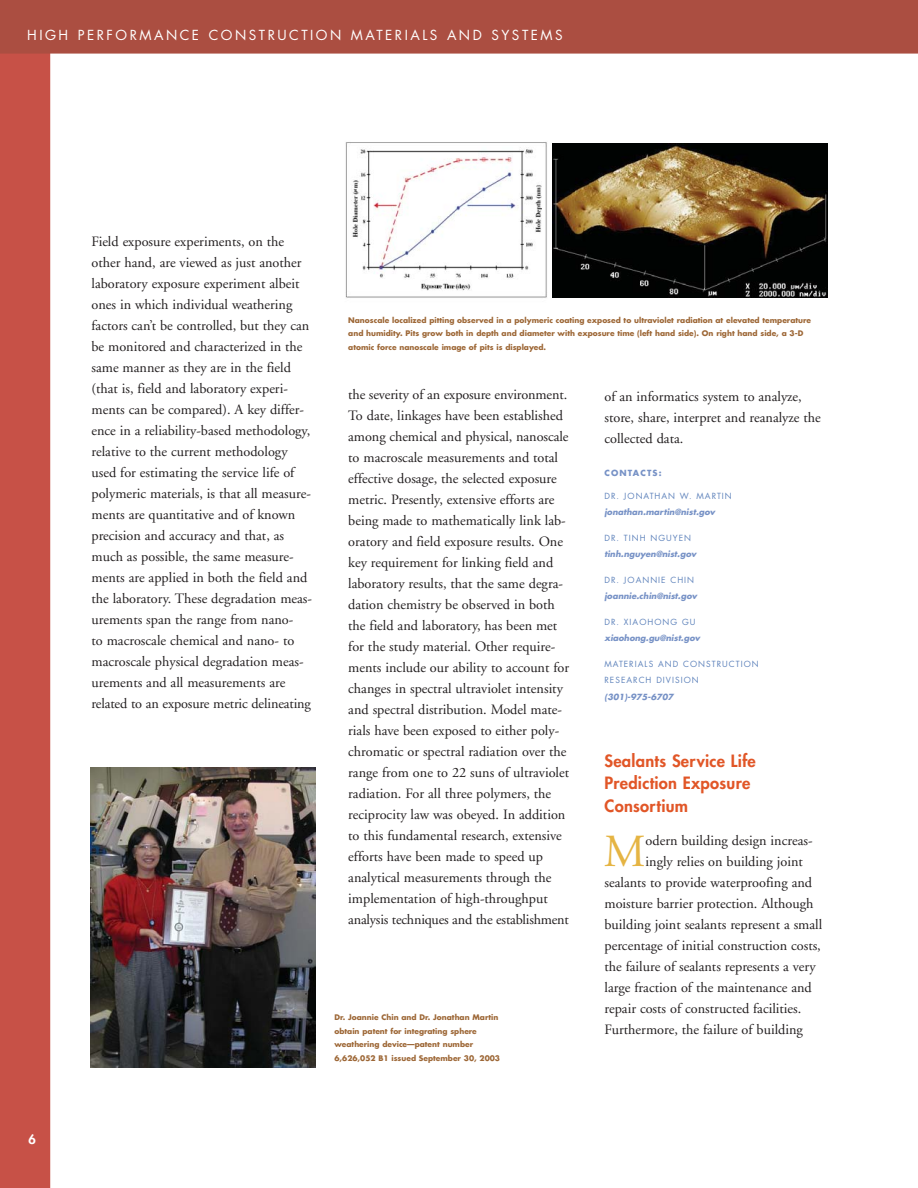
<style>
.page{position:relative;width:918px;height:1188px;background:#fff}
.page>*{position:absolute;margin:0;border:0;box-sizing:border-box;transform-origin:0 0}
.t1{font:45.9px "Adobe Garamond";color:#e5b443}
.t2{font:800 16.5px/22.5px "Futura";letter-spacing:.015em;color:#e15627}
.t3{font:14.25px/21px "Adobe Garamond";color:#231f20}
.t4{font:13.5px "Futura";letter-spacing:.185em;color:#fff}
.t5{font:800 12.75px "Futura";color:#fff}
.t6{font:8.25px/16.5px "Futura";letter-spacing:.125em;color:#6084bc}
.t7{font:italic 700 8.25px "Futura";color:#7792c6}
.t8{font:700 8.25px "Futura";letter-spacing:.135em;color:#7792c6}
.t9{font:700 7.5px/13.5px "Futura";color:#9d6736}
</style>
<div class="page">
<img style="left:0;top:0;width:918px;height:1188px">
<div style="left:347px;top:315px;width:481px;height:65px;background:#fff"></div>
<img style="left:90px;top:768px;width:226px;height:300px">
<div style="left:340px;top:131px;width:214px;height:175px;background:#fff"></div>
<img style="left:345px;top:142px;width:209px;height:156px">
<img style="left:552px;top:144px;width:276px;height:153px">
<p class="t4" style="left:27px;top:28px;width:537px">HIGH PERFORMANCE CONSTRUCTION MATERIALS AND SYSTEMS</p>
<p class="t5" style="left:28px;top:1133px;width:9px">6</p>
<p class="t3" style="left:92px;top:232px;width:222px">Field exposure experiments, on the other hand, are viewed as just another laboratory exposure experiment albeit ones in which individual weathering factors can’t be controlled, but they can be monitored and characterized in the same manner as they are in the field (that is, field and laboratory experi&shy;ments can be compared). A key differ&shy;ence in a reliability-based methodology, relative to the current methodology used for estimating the service life of polymeric materials, is that all measure&shy;ments are quantitative and of known precision and accuracy and that, as much as possible, the same measure&shy;ments are applied in both the field and the laboratory. These degradation meas&shy;urements span the range from nano-<br>to macroscale chemical and nano- to macroscale physical degradation meas&shy;urements and all measurements are related to an exposure metric delineating</p>
<p class="t9" style="left:348px;top:314px;width:464px">Nanoscale localized pitting observed in a polymeric coating exposed to ultraviolet radiation at elevated temperature and humidity. Pits grow both in depth and diameter with exposure time (left hand side). On right hand side, a 3-D atomic force nanoscale image of pits is displayed.</p>
<p class="t3" style="left:348px;top:385px;width:222px">the severity of an exposure environment.<br>To date, linkages have been established among chemical and physical, nanoscale to macroscale measurements and total effective dosage, the selected exposure metric. Presently, extensive efforts are being made to mathematically link lab&shy;oratory and field exposure results. One key requirement for linking field and laboratory results, that the same degra&shy;dation chemistry be observed in both the field and laboratory, has been met for the study material. Other require&shy;ments include our ability to account for changes in spectral ultraviolet intensity and spectral distribution. Model mate&shy;rials have been exposed to either poly&shy;chromatic or spectral radiation over the range from one to 22 suns of ultraviolet radiation. For all three polymers, the reciprocity law was obeyed. In addition to this fundamental research, extensive efforts have been made to speed up analytical measurements through the implementation of high-throughput analysis techniques and the establishment</p>
<p class="t3" style="left:604px;top:387px;width:218px">of an informatics system to analyze, store, share, interpret and reanalyze the collected data.</p>
<p class="t8" style="left:604px;top:469px;width:59px">CONTACTS:</p>
<p class="t6" style="left:604px;top:488px;width:129px">DR. JONATHAN W. MARTIN</p>
<p class="t7" style="left:604px;top:508px;width:112px">jonathan.martin@nist.gov</p>
<p class="t6" style="left:604px;top:530px;width:88px">DR. TINH NGUYEN</p>
<p class="t7" style="left:604px;top:550px;width:93px">tinh.nguyen@nist.gov</p>
<p class="t6" style="left:604px;top:572px;width:91px">DR. JOANNIE CHIN</p>
<p class="t7" style="left:604px;top:592px;width:94px">joannie.chin@nist.gov</p>
<p class="t6" style="left:604px;top:614px;width:92px">DR. XIAOHONG GU</p>
<p class="t7" style="left:604px;top:634px;width:97px">xiaohong.gu@nist.gov</p>
<p class="t6" style="left:604px;top:656px;width:156px">MATERIALS AND CONSTRUCTION<br>RESEARCH DIVISION</p>
<p class="t7" style="left:604px;top:693px;width:70px">(301)-975-6707</p>
<p class="t2" style="left:604px;top:750px;width:153px">Sealants Service Life<br>Prediction Exposure<br>Consortium</p>
<h1 class="t1" style="left:604px;top:832px;width:43px">M</h1>
<p class="t3" style="left:646px;top:831px;width:169px">odern building design increas-</p>
<p class="t3" style="left:646px;top:852px;width:159px">ingly relies on building joint</p>
<p class="t3" style="left:604px;top:873px;width:209px">sealants to provide waterproofing and</p>
<p class="t3" style="left:604px;top:894px;width:210px">moisture barrier protection. Although</p>
<p class="t3" style="left:604px;top:915px;width:219px">building joint sealants represent a small</p>
<p class="t3" style="left:604px;top:936px;width:218px">percentage of initial construction costs,</p>
<p class="t3" style="left:604px;top:957px;width:213px">the failure of sealants represents a very</p>
<p class="t3" style="left:604px;top:978px;width:209px">large fraction of the maintenance and</p>
<p class="t3" style="left:604px;top:999px;width:198px">repair costs of constructed facilities.</p>
<p class="t3" style="left:604px;top:1020px;width:200px">Furthermore, the failure of building</p>
<p class="t9" style="left:334px;top:1011px;width:167px">Dr. Joannie Chin and Dr. Jonathan Martin obtain patent for integrating sphere weathering device—patent number 6,626,052 B1 issued September 30, 2003</p>
</div>
